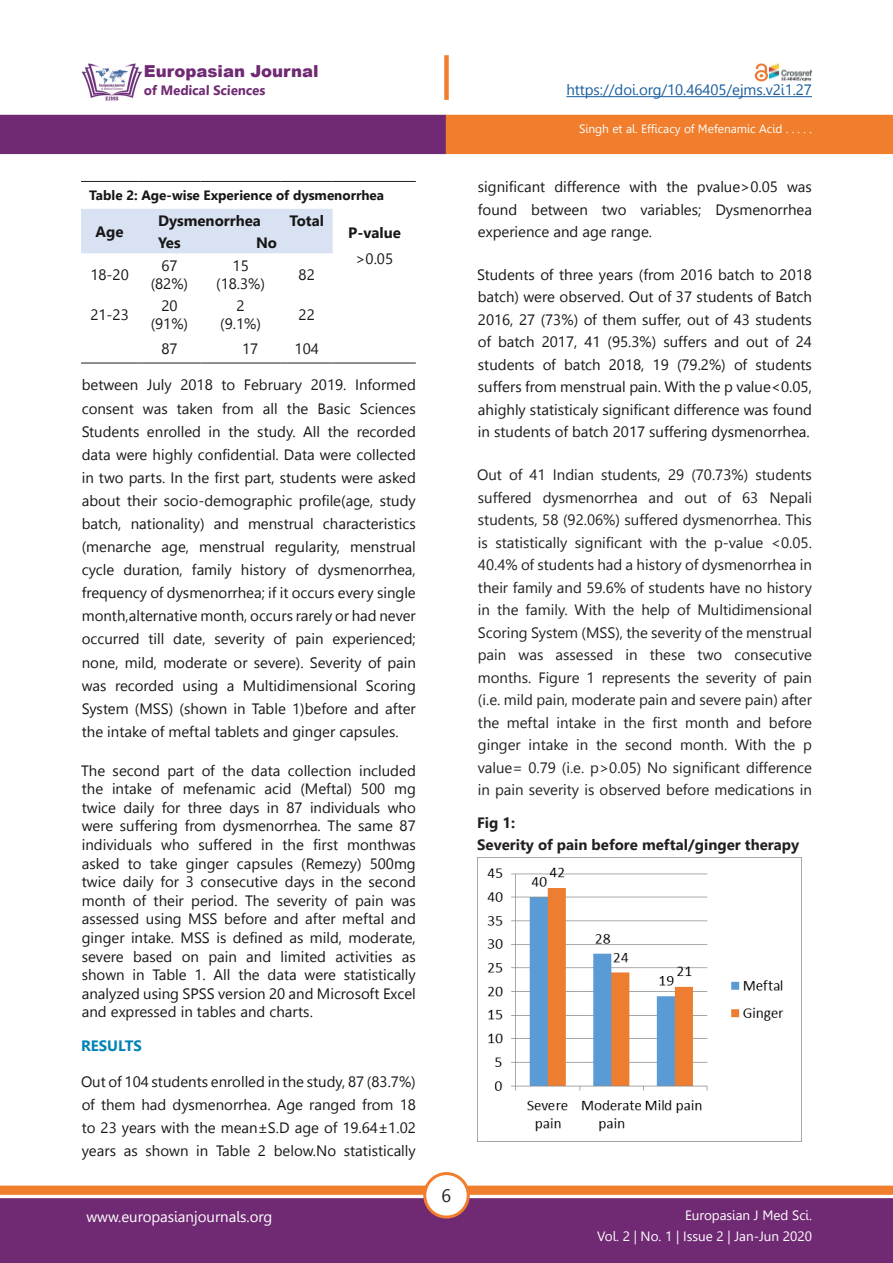
<style>
.page{position:relative;width:893px;height:1263px;background:#fff}
.page>*{position:absolute;margin:0;border:0;box-sizing:border-box;transform-origin:0 0}
.t1{font:18px "Leelawadee";color:#231f20}
.t2{font:900 16.5px "Arial";color:#702a73}
.t3{font:15px/23.1px "Leelawadee UI";color:#181717;text-align:justify}
.t4{font:15px/22.5px "Leelawadee UI";color:#231f20;text-align:justify}
.t5{font:700 15px "Leelawadee UI";color:#231f20}
.t6{font:15px "Leelawadee";letter-spacing:-.005em;color:#175d9e}
.t7{font:700 15px "Leelawadee UI";color:#181717}
.t8{font:15px "Leelawadee";color:#fff}
.Body_Headings{font:700 15px "Leelawadee UI";color:#0083b6}
.t9{font:13.5px/21px "Leelawadee";color:#fff;text-align:right}
.t10{font:700 13.5px "Leelawadee UI";color:#181717}
.t11{font:700 13.5px "Leelawadee UI";color:#702a73}
.t12{font:12px "Leelawadee";color:#fff}
</style>
<div class="page">
<div style="left:0;top:1198px;width:893px;height:65px;background:#702a73;border:2px solid #702a73"></div>
<div style="left:0;top:1185px;width:893px;height:10px;background:#f07e2c;border:1px solid #f07e2c"></div>
<div style="left:425px;top:1173px;width:43px;height:44px;background:#fff;border-radius:50%"></div>
<div style="left:423px;top:1172px;width:47px;height:46px;border:3px solid #f07e2c;border-radius:50%"></div>
<div style="left:0;top:115px;width:446px;height:39px;background:#702a73"></div>
<div style="left:446px;top:115px;width:447px;height:39px;background:#f07e2c"></div>
<div style="left:444px;top:55px;width:5px;height:45px;background:#f07e2c"></div>
<img style="left:754px;top:63px;width:58px;height:18px">
<img style="left:81px;top:63px;width:61px;height:37px">
<hr style="left:566px;top:96px;width:246px;height:1px;background:#175d9e">
<div style="left:81px;top:209px;width:252px;height:44px;background:#d9e2f3"></div>
<hr style="left:81px;top:181px;width:57px;height:1px;background:#231f20">
<hr style="left:138px;top:181px;width:63px;height:1px;background:#231f20">
<hr style="left:201px;top:181px;width:80px;height:1px;background:#231f20">
<hr style="left:281px;top:181px;width:52px;height:1px;background:#231f20">
<hr style="left:333px;top:181px;width:83px;height:1px;background:#231f20">
<hr style="left:81px;top:363px;width:57px;height:1px;background:#231f20">
<hr style="left:138px;top:363px;width:63px;height:1px;background:#231f20">
<hr style="left:201px;top:363px;width:80px;height:1px;background:#231f20">
<hr style="left:281px;top:363px;width:52px;height:1px;background:#231f20">
<hr style="left:333px;top:363px;width:83px;height:1px;background:#231f20">
<img style="left:477px;top:857px;width:324px;height:285px">
<p class="t2" style="left:144px;top:59px;width:176px">Europasian Journal</p>
<p class="t11" style="left:144px;top:80px;width:123px">of Medical Sciences</p>
<p class="t6" style="left:566px;top:81px;width:247px">https://doi.org/10.46405/ejms.v2i1.27</p>
<p class="t12" style="left:579px;top:122px;width:234px">Singh et al. Efficacy of Mefenamic Acid . . . . .</p>
<p class="t10" style="left:89px;top:186px;width:297px">Table 2: Age-wise Experience of dysmenorrhea</p>
<p class="t7" style="left:96px;top:221px;width:29px">Age</p>
<p class="t7" style="left:158px;top:210px;width:105px">Dysmenorrhea</p>
<p class="t7" style="left:289px;top:210px;width:36px">Total</p>
<p class="t7" style="left:348px;top:222px;width:54px">P-value</p>
<p class="t7" style="left:158px;top:232px;width:24px">Yes</p>
<p class="t7" style="left:256px;top:232px;width:23px">No</p>
<p class="t3" style="left:90px;top:262px;width:40px">18-20</p>
<p class="t3" style="left:90px;top:303px;width:40px">21-23</p>
<p class="t3" style="left:161px;top:253px;width:18px">67</p>
<p class="t3" style="left:151px;top:271px;width:39px">(82%)</p>
<p class="t3" style="left:161px;top:294px;width:18px">20</p>
<p class="t3" style="left:151px;top:312px;width:39px">(91%)</p>
<p class="t3" style="left:233px;top:253px;width:18px">15</p>
<p class="t3" style="left:216px;top:271px;width:50px">(18.3%)</p>
<p class="t3" style="left:237px;top:294px;width:10px">2</p>
<p class="t3" style="left:220px;top:312px;width:42px">(9.1%)</p>
<p class="t3" style="left:299px;top:262px;width:18px">82</p>
<p class="t3" style="left:299px;top:303px;width:18px">22</p>
<p class="t3" style="left:161px;top:336px;width:18px">87</p>
<p class="t3" style="left:242px;top:336px;width:18px">17</p>
<p class="t3" style="left:295px;top:336px;width:26px">104</p>
<p class="t3" style="left:355px;top:247px;width:39px">&gt;0.05</p>
<p class="t3" style="left:82px;top:373px;width:336px">between July 2018 to February 2019. Informed consent was taken from all the Basic Sciences Students enrolled in the study. All the recorded data were highly confidential. Data were collected in two parts. In the first part, students were asked about their socio-demographic profile(age, study batch, nationality) and menstrual characteristics (menarche age, menstrual regularity, menstrual cycle duration, family history of dysmenorrhea, frequency of dysmenorrhea; if it occurs every single month,alternative month, occurs rarely or had never occurred till date, severity of pain experienced; none, mild, moderate or severe). Severity of pain was recorded using a Multidimensional Scoring System (MSS) (shown in Table 1)before and after the intake of meftal tablets and ginger capsules.</p>
<p class="t3" style="left:81px;top:760px;width:336px;line-height:18.6px">The second part of the data collection included the intake of mefenamic acid (Meftal) 500 mg twice daily for three days in 87 individuals who were suffering from dysmenorrhea. The same 87 individuals who suffered in the first monthwas asked to take ginger capsules (Remezy) 500mg twice daily for 3 consecutive days in the second month of their period. The severity of pain was assessed using MSS before and after meftal and ginger intake. MSS is defined as mild, moderate, severe based on pain and limited activities as shown in Table 1. All the data were statistically analyzed using SPSS version 20 and Microsoft Excel and expressed in tables and charts.</p>
<p class="Body_Headings" style="left:81px;top:1034px;width:62px">RESULTS</p>
<p class="t3" style="left:81px;top:1069px;width:336px">Out of 104 students enrolled in the study, 87 (83.7%) of them had dysmenorrhea. Age ranged from 18 to 23 years with the mean±S.D age of 19.64±1.02 years as shown in Table 2 below.No statistically</p>
<p class="t1" style="left:442px;top:1185px;width:11px">6</p>
<p class="t3" style="left:478px;top:175px;width:336px;line-height:22.5px">significant difference with the pvalue&gt;0.05 was found between two variables; Dysmenorrhea experience and age range.</p>
<p class="t3" style="left:477px;top:262px;width:336px;line-height:22.5px">Students of three years (from 2016 batch to 2018 batch) were observed. Out of 37 students of Batch 2016, 27 (73%) of them suffer, out of 43 students of batch 2017, 41 (95.3%) suffers and out of 24 students of batch 2018, 19 (79.2%) of students suffers from menstrual pain. With the p value&lt;0.05, ahighly statisticaly significant difference was found in students of batch 2017 suffering dysmenorrhea.</p>
<p class="t4" style="left:477px;top:463px;width:336px">Out of 41 Indian students, 29 (70.73%) students suffered dysmenorrhea and out of 63 Nepali students, 58 (92.06%) suffered dysmenorrhea. This is statistically significant with the p-value &lt;0.05.<br>40.4% of students had a history of dysmenorrhea in their family and 59.6% of students have no history in the family. With the help of Multidimensional Scoring System (MSS), the severity of the menstrual pain was assessed in these two consecutive months. Figure 1 represents the severity of pain (i.e. mild pain, moderate pain and severe pain) after the meftal intake in the first month and before ginger intake in the second month. With the p value= 0.79 (i.e. p&gt;0.05) No significant difference in pain severity is observed before medications in</p>
<p class="t5" style="left:477px;top:811px;width:40px">Fig 1:</p>
<p class="t5" style="left:477px;top:834px;width:324px">Severity of pain before meftal/ginger therapy</p>
<p class="t8" style="left:86px;top:1208px;width:187px">www.europasianjournals.org</p>
<p class="t9" style="left:597px;top:1205px;width:216px">Europasian J Med Sci.<br>Vol. 2 | No. 1 | Issue 2 | Jan-Jun 2020</p>
</div>
